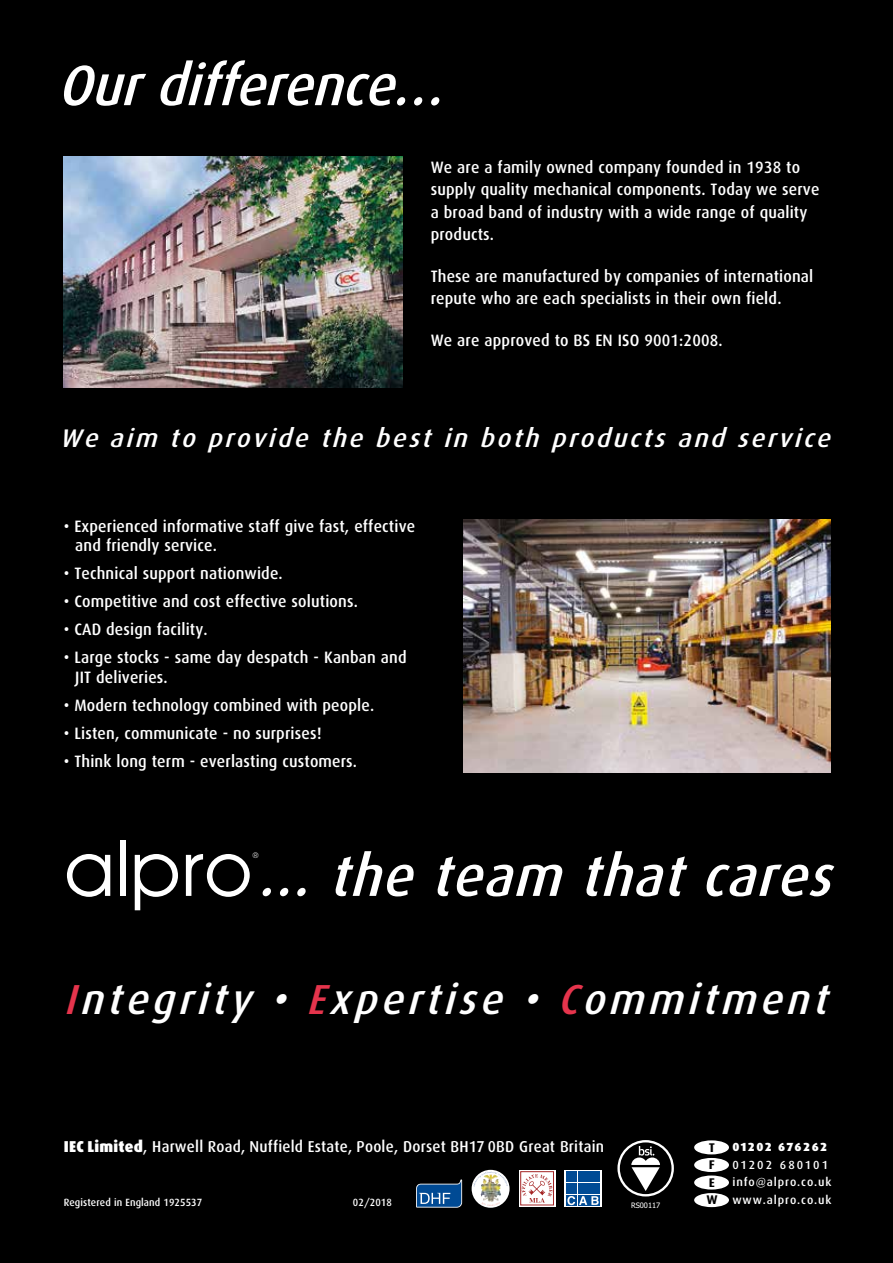
<style>
.page{position:relative;width:893px;height:1263px;background:#000}
.page>*{position:absolute;margin:0;border:0;box-sizing:border-box;transform-origin:0 0}
.t1{font:75px "Avant Garde";color:#fff}
.t2{font:italic 500 57px "Dax";color:#fff;scale:.96 1}
.t3{font:italic 500 57px "Dax";color:#fff;scale:.95 1}
.t4{font:italic 500 42px "Dax";color:#fff}
.t5{font:italic 500 25.5px "Dax";color:#fff}
.t6{font:500 16.5px/22.5px "Dax";letter-spacing:.01em;color:#fff;scale:.95 1}
.t7{font:500 15.75px "Dax";letter-spacing:.015em;color:#fff;scale:.95 1}
.t8{font:700 12.6px/17.5px "Dax";color:#000;scale:1.06 1}
.t9{font:500 11.7px/17.5px "Dax";letter-spacing:.075em;color:#fff}
.t10{font:900 11.7px "Dax";letter-spacing:.115em;color:#fff}
.t11{font:500 10.5px "Dax";letter-spacing:.01em;color:#fff;scale:.95 1}
.t12{font:7.5px "Tahoma";color:#fff}
.t13{font:7.5px "Avant Garde";color:#fff}
.s1{color:#e5344c}
.s2{font-weight:900}
</style>
<div class="page">
<img style="left:64px;top:156px;width:338px;height:232px">
<img style="left:464px;top:519px;width:366px;height:253px">
<div style="left:694px;top:1140px;width:35px;height:14px;background:#fff;border-radius:50%"></div>
<div style="left:694px;top:1158px;width:35px;height:14px;background:#fff;border-radius:50%"></div>
<div style="left:694px;top:1175px;width:35px;height:14px;background:#fff;border-radius:50%"></div>
<div style="left:694px;top:1193px;width:35px;height:14px;background:#fff;border-radius:50%"></div>
<svg style="left:617px;top:1140px;width:57px;height:56px"></svg>
<svg style="left:565px;top:1171px;width:37px;height:36px"></svg>
<div style="left:566px;top:1172px;width:11px;height:10px;background:#004b95"></div>
<div style="left:578px;top:1172px;width:10px;height:10px;background:#004b95"></div>
<div style="left:590px;top:1172px;width:10px;height:10px;background:#004b95"></div>
<div style="left:566px;top:1183px;width:11px;height:11px;background:#004b95"></div>
<div style="left:578px;top:1183px;width:10px;height:11px;background:#004b95"></div>
<div style="left:590px;top:1183px;width:10px;height:11px;background:#004b95"></div>
<div style="left:566px;top:1195px;width:11px;height:11px;background:#004b95"></div>
<div style="left:578px;top:1195px;width:10px;height:11px;background:#004b95"></div>
<div style="left:590px;top:1195px;width:10px;height:11px;background:#004b95"></div>
<svg style="left:567px;top:1196px;width:32px;height:9px"></svg>
<svg style="left:519px;top:1171px;width:36px;height:36px"></svg>
<div style="left:520px;top:1171px;width:34px;height:34px;border:1px solid #a42424"></div>
<svg style="left:522px;top:1174px;width:30px;height:28px"></svg>
<svg style="left:472px;top:1170px;width:38px;height:38px"></svg>
<svg style="left:473px;top:1171px;width:35px;height:15px"></svg>
<svg style="left:481px;top:1202px;width:19px;height:4px"></svg>
<svg style="left:416px;top:1179px;width:46px;height:29px"></svg>
<h2 class="t3" style="left:57px;top:54px;width:424px">Ourdifference...</h2>
<p class="t6" style="left:431px;top:156px;width:411px">We are a family owned company founded in 1938 to supply quality mechanical components. Today we serve a broad band of industry with a wide range of quality products.</p>
<p class="t6" style="left:431px;top:265px;width:404px">These are manufactured by companies of international repute who are each specialists in their own field.</p>
<p class="t6" style="left:431px;top:329px;width:309px">We are approved to BS EN ISO 9001:2008.</p>
<h3 class="t5" style="left:60px;top:424px;width:779px">We aim to provide the best in both products and service</h3>
<p class="t6" style="left:75px;top:517px;width:359px;line-height:19.5px;text-indent:-11px">• Experienced informative staff give fast, effective and friendly service.</p>
<p class="t6" style="left:64px;top:563px;width:232px">• Technical support nationwide.</p>
<p class="t6" style="left:64px;top:591px;width:311px">• Competitive and cost effective solutions.</p>
<p class="t6" style="left:64px;top:619px;width:153px">• CAD design facility.</p>
<p class="t6" style="left:75px;top:648px;width:350px;line-height:19.5px;text-indent:-11px">• Large stocks - same day despatch - Kanban and<br>JIT deliveries.</p>
<p class="t6" style="left:64px;top:694px;width:328px">• Modern technology combined with people.</p>
<p class="t6" style="left:64px;top:722px;width:273px">• Listen, communicate - no surprises!</p>
<p class="t6" style="left:64px;top:750px;width:310px">• Think long term - everlasting customers.</p>
<h1 class="t1" style="left:64px;top:822px;width:191px">alpro</h1>
<p class="t13" style="left:253px;top:851px;width:7px">®</p>
<h2 class="t2" style="left:258px;top:844px;width:615px">... the team thatcares</h2>
<h3 class="t4" style="left:64px;top:976px;width:777px"><span class="s1">I</span>ntegrity • <span class="s1">E</span>xpertise • <span class="s1">C</span>ommitment</h3>
<p class="t7" style="left:64px;top:1138px;width:570px"><span class="s2">IEC Limited</span>, Harwell Road, Nuffield Estate, Poole, Dorset BH17 0BD Great Britain</p>
<p class="t11" style="left:64px;top:1197px;width:147px">Registered in England 1925537</p>
<p class="t11" style="left:353px;top:1197px;width:43px">02/2018</p>
<p class="t12" style="left:631px;top:1200px;width:31px">RS00117</p>
<p class="t8" style="left:706px;top:1138px;width:12px">T<br>F<br>E<br>W</p>
<p class="t10" style="left:732px;top:1140px;width:96px">01202 676262</p>
<p class="t9" style="left:732px;top:1156px;width:101px">01202 680101 info@alpro.co.uk www.alpro.co.uk</p>
</div>
